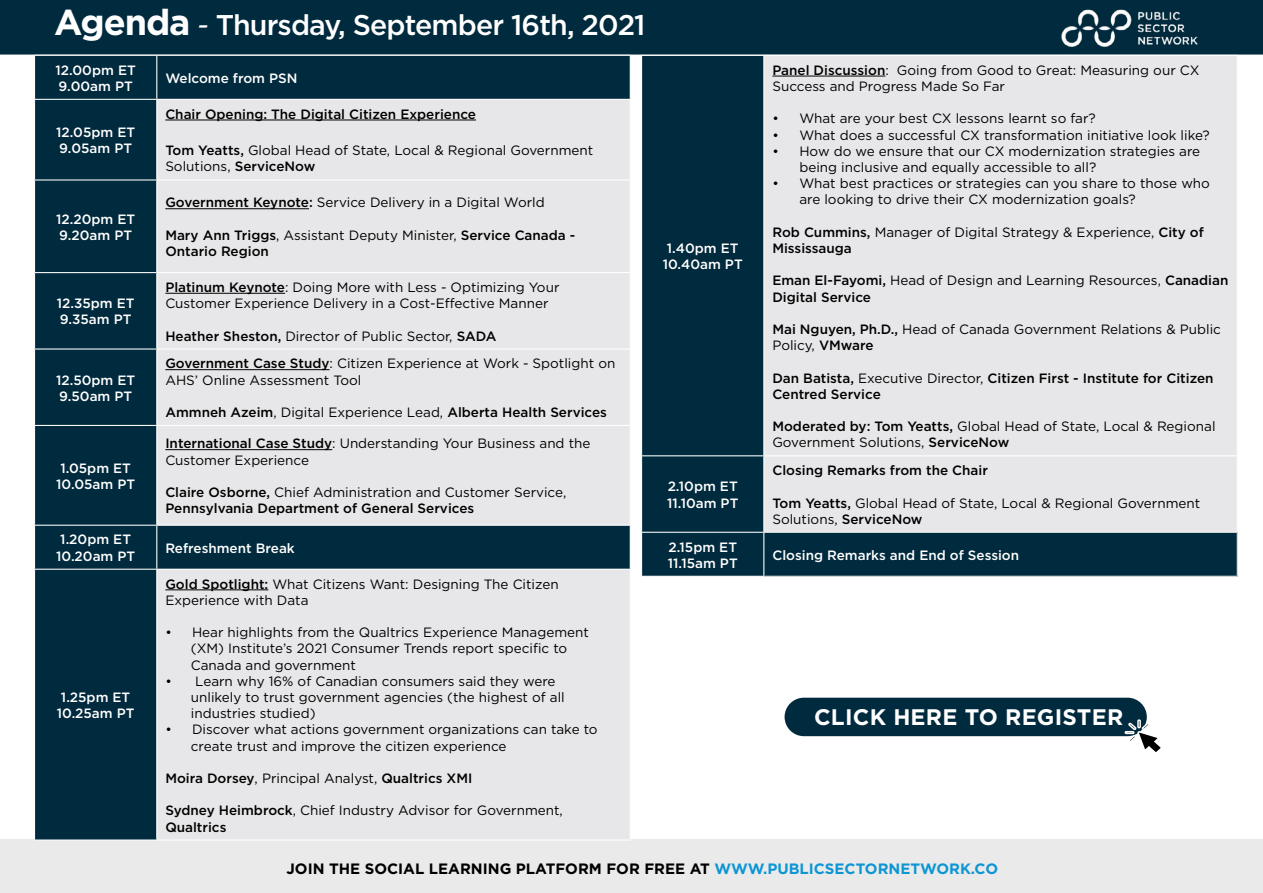
<style>
.page{position:relative;width:1263px;height:893px;background:#fff}
.page>*{position:absolute;margin:0;border:0;box-sizing:border-box;transform-origin:0 0}
.t1{font:500 28.5px "Gotham";letter-spacing:-.03em;color:#fff}
.t2{font:700 22.5px "Gotham";letter-spacing:.01em;color:#fff}
.t3{font:700 15px "Gotham";color:#000}
.t4{font:13.5px/16.2px "Gotham";color:#000}
.t5{font:500 13.5px/16.2px "Gotham";color:#000}
.t6{font:500 13.5px/16.2px "Gotham";color:#fff}
.s1{font-weight:700;font-size:36px}
.s2{font-weight:400;font-style:italic}
.s3{font-weight:500}
.s4{font-weight:400}
.s5{color:#0d96d4}
</style>
<div class="page">
<div style="left:0;top:0;width:1263px;height:55px;background:#002a3d"></div>
<div style="left:0;top:840px;width:1263px;height:53px;background:#eaeaea"></div>
<img style="left:1059px;top:5px;width:141px;height:47px">
<div style="left:35px;top:56px;width:121px;height:783px;background:#002a3d"></div>
<div style="left:157px;top:56px;width:473px;height:43px;background:#002a3d"></div>
<div style="left:157px;top:100px;width:473px;height:739px;background:#e7e7e9"></div>
<hr style="left:34px;top:179px;width:123px;height:2px;background:#fff">
<hr style="left:34px;top:99px;width:123px;height:1px;background:#fff">
<hr style="left:34px;top:425px;width:123px;height:1px;background:#fff">
<hr style="left:34px;top:272px;width:123px;height:1px;background:#fff">
<hr style="left:34px;top:348px;width:123px;height:2px;background:#fff">
<hr style="left:34px;top:525px;width:123px;height:1px;background:#fff">
<hr style="left:157px;top:179px;width:474px;height:2px;background:#fff">
<hr style="left:157px;top:272px;width:474px;height:1px;background:#fff">
<hr style="left:157px;top:348px;width:474px;height:2px;background:#fff">
<hr style="left:157px;top:425px;width:474px;height:1px;background:#fff">
<hr style="left:157px;top:525px;width:474px;height:1px;background:#fff">
<hr style="left:34px;top:569px;width:123px;height:1px;background:#fff">
<hr style="left:157px;top:569px;width:474px;height:1px;background:#fff">
<hr style="left:165px;top:120px;width:311px;height:1px;background:#000">
<hr style="left:165px;top:208px;width:144px;height:1px;background:#000">
<hr style="left:165px;top:293px;width:120px;height:1px;background:#000">
<hr style="left:165px;top:369px;width:165px;height:1px;background:#000">
<hr style="left:165px;top:449px;width:167px;height:1px;background:#000">
<hr style="left:165px;top:589px;width:103px;height:1px;background:#000">
<div style="left:642px;top:56px;width:121px;height:520px;background:#002a3d"></div>
<div style="left:764px;top:56px;width:473px;height:476px;background:#e7e7e9"></div>
<div style="left:764px;top:532px;width:473px;height:44px;background:#002a3d"></div>
<hr style="left:764px;top:455px;width:474px;height:1px;background:#fff">
<hr style="left:764px;top:532px;width:474px;height:1px;background:#fff">
<hr style="left:641px;top:455px;width:123px;height:1px;background:#fff">
<hr style="left:641px;top:532px;width:123px;height:1px;background:#fff">
<hr style="left:772px;top:76px;width:113px;height:1px;background:#000">
<div style="left:784px;top:698px;width:363px;height:38px;background:#002a3d;border-radius:19px"></div>
<svg style="left:1124px;top:719px;width:37px;height:33px"></svg>
<h1 class="t1" style="left:54px;top:6px;width:593px"><span class="s1">Agenda</span> <span class="s2">-</span> Thursday, September 16th, 2021</h1>
<p class="t6" style="left:56px;top:62px;width:82px">12.00pm ET<br>9.00am PT</p>
<p class="t6" style="left:165px;top:70px;width:134px">Welcome from PSN</p>
<p class="t6" style="left:56px;top:124px;width:80px">12.05pm ET<br>9.05am PT</p>
<p class="t5" style="left:165px;top:106px;width:312px">Chair Opening: The Digital Citizen Experience</p>
<p class="t4" style="left:165px;top:142px;width:429px"><span class="s3">Tom Yeatts,</span> Global Head of State, Local &amp; Regional Government<br>Solutions, <span class="s3">ServiceNow</span></p>
<p class="t6" style="left:56px;top:211px;width:81px">12.20pm ET<br>9.20am PT</p>
<p class="t6" style="left:57px;top:295px;width:79px">12.35pm ET<br>9.35am PT</p>
<p class="t6" style="left:56px;top:371px;width:81px">12.50pm ET<br>9.50am PT</p>
<p class="t6" style="left:56px;top:460px;width:80px;text-align:center">1.05pm ET<br>10.05am PT</p>
<p class="t4" style="left:165px;top:194px;width:381px"><span class="s3">Government Keynote:</span> Service Delivery in a Digital World</p>
<p class="t5" style="left:165px;top:227px;width:412px">Mary Ann Triggs<span class="s4">, Assistant Deputy Minister,</span> Service Canada -<br>Ontario Region</p>
<p class="t4" style="left:165px;top:279px;width:396px"><span class="s3">Platinum Keynote</span>: Doing More with Less - Optimizing Your<br>Customer Experience Delivery in a Cost-Effective Manner</p>
<p class="t4" style="left:165px;top:327px;width:332px"><span class="s3">Heather Sheston,</span> Director of Public Sector, <span class="s3">SADA</span></p>
<p class="t4" style="left:165px;top:355px;width:451px"><span class="s3">Government Case Study</span>: Citizen Experience at Work - Spotlight on<br>AHS’ Online Assessment Tool</p>
<p class="t5" style="left:165px;top:404px;width:443px">Ammneh Azeim<span class="s4">, Digital Experience Lead,</span> Alberta Health Services</p>
<p class="t4" style="left:165px;top:435px;width:427px"><span class="s3">International Case Study</span>: Understanding Your Business and the<br>Customer Experience</p>
<p class="t5" style="left:165px;top:484px;width:402px">Claire Osborne, <span class="s4">Chief Administration and Customer Service,<br></span>Pennsylvania Department of General Services</p>
<p class="t6" style="left:56px;top:531px;width:81px;text-align:center">1.20pm ET<br>10.20am PT</p>
<p class="t6" style="left:165px;top:539px;width:131px">Refreshment Break</p>
<p class="t6" style="left:57px;top:689px;width:79px;text-align:center">1.25pm ET<br>10.25am PT</p>
<p class="t4" style="left:165px;top:575px;width:395px"><span class="s3">Gold Spotlight:</span> What Citizens Want: Designing The Citizen<br>Experience with Data</p>
<p class="t4" style="left:191px;top:624px;width:400px;text-indent:-26px">• Hear highlights from the Qualtrics Experience Management (XM) Institute’s 2021 Consumer Trends report specific to<br>Canada and government</p>
<p class="t4" style="left:191px;top:672px;width:375px;text-indent:-26px">• Learn why 16% of Canadian consumers said they were unlikely to trust government agencies (the highest of all industries studied)</p>
<p class="t4" style="left:191px;top:721px;width:408px;text-indent:-26px">• Discover what actions government organizations can take to create trust and improve the citizen experience</p>
<p class="t5" style="left:165px;top:770px;width:309px">Moira Dorsey<span class="s4">, Principal Analyst,</span> Qualtrics XMI</p>
<p class="t4" style="left:165px;top:802px;width:399px"><span class="s3">Sydney Heimbrock</span>, Chief Industry Advisor for Government,<br><span class="s3">Qualtrics</span></p>
<p class="t6" style="left:663px;top:240px;width:82px;text-align:center">1.40pm ET<br>10.40am PT</p>
<p class="t6" style="left:667px;top:478px;width:73px">2.10pm ET<br>11.10am PT</p>
<p class="t4" style="left:772px;top:62px;width:429px"><span class="s3">Panel Discussion</span>: Going from Good to Great: Measuring our CX<br>Success and Progress Made So Far</p>
<p class="t4" style="left:772px;top:110px;width:325px">• What are your best CX lessons learnt so far?</p>
<p class="t4" style="left:772px;top:126px;width:439px">• What does a successful CX transformation initiative look like?</p>
<p class="t4" style="left:799px;top:143px;width:402px;text-indent:-27px">• How do we ensure that our CX modernization strategies are being inclusive and equally accessible to all?</p>
<p class="t4" style="left:799px;top:175px;width:412px;text-indent:-27px">• What best practices or strategies can you share to those who are looking to drive their CX modernization goals?</p>
<p class="t4" style="left:772px;top:224px;width:433px"><span class="s3">Rob Cummins,</span> Manager of Digital Strategy &amp; Experience, <span class="s3">City of<br>Mississauga</span></p>
<p class="t5" style="left:772px;top:272px;width:457px">Eman El-Fayomi, <span class="s4">Head of Design and Learning Resources,</span> Canadian<br>Digital Service</p>
<p class="t4" style="left:772px;top:321px;width:450px"><span class="s3">Mai Nguyen, Ph.D.,</span> Head of Canada Government Relations &amp; Public<br>Policy, <span class="s3">VMware</span></p>
<p class="t5" style="left:772px;top:369px;width:443px">Dan Batista, <span class="s4">Executive Director,</span> Citizen First - Institute for Citizen<br>Centred Service</p>
<p class="t4" style="left:772px;top:418px;width:445px"><span class="s3">Moderated by: Tom Yeatts,</span> Global Head of State, Local &amp; Regional<br>Government Solutions, <span class="s3">ServiceNow</span></p>
<p class="t5" style="left:772px;top:462px;width:217px">Closing Remarks from the Chair</p>
<p class="t4" style="left:772px;top:494px;width:429px"><span class="s3">Tom Yeatts,</span> Global Head of State, Local &amp; Regional Government<br>Solutions, <span class="s3">ServiceNow</span></p>
<p class="t6" style="left:668px;top:538px;width:71px">2.15pm ET<br>11.15am PT</p>
<p class="t6" style="left:772px;top:547px;width:248px">Closing Remarks and End of Session</p>
<h2 class="t2" style="left:814px;top:702px;width:311px">CLICK HERE TO REGISTER</h2>
<p class="t3" style="left:286px;top:859px;width:713px">JOIN THE SOCIAL LEARNING PLATFORM FOR FREE AT <span class="s5">WWW.PUBLICSECTORNETWORK.CO</span></p>
</div>
